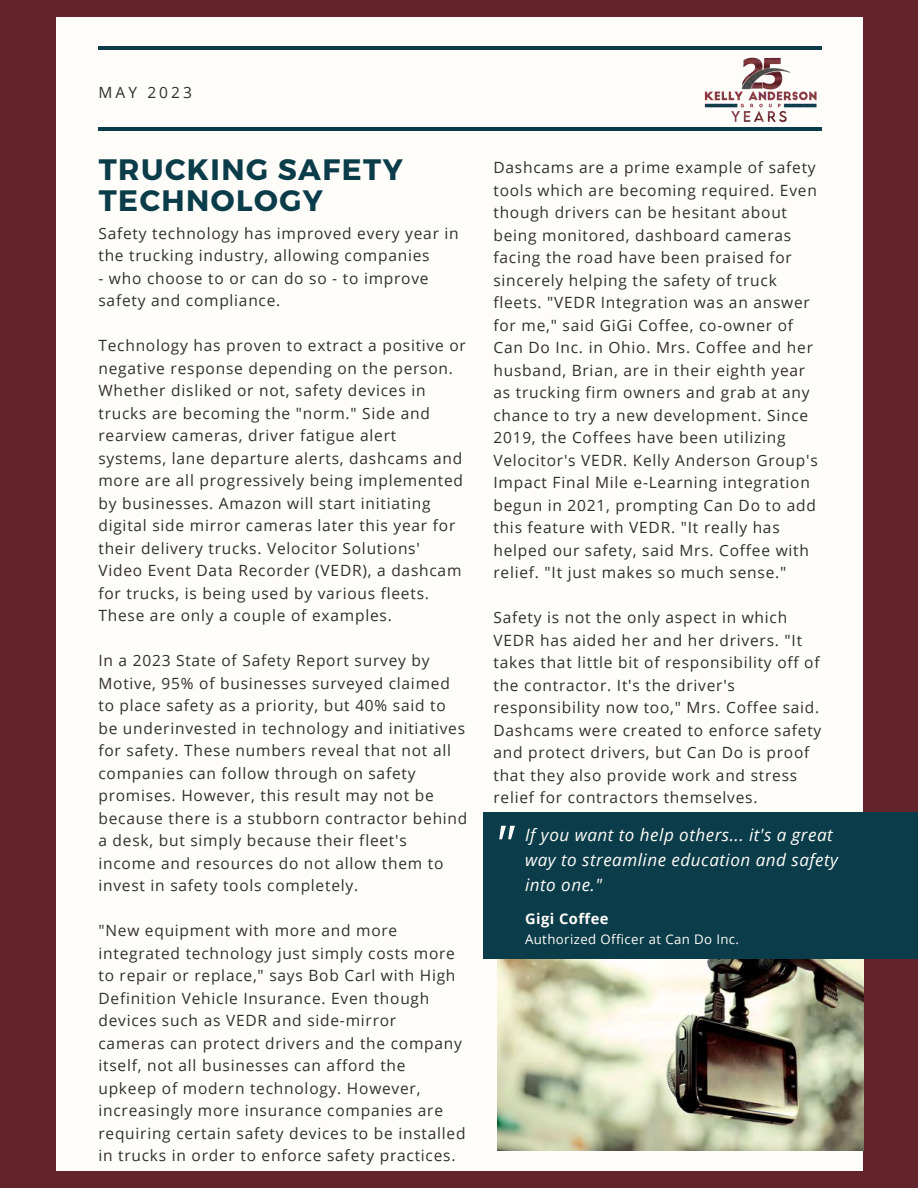
<style>
.page{position:relative;width:918px;height:1188px;background:#62242a}
.page>*{position:absolute;margin:0;border:0;box-sizing:border-box;transform-origin:0 0}
.t1{font:italic 52.8px "Open Sans";color:#fffdfa}
.t2{font:700 29.55px/31.5px "Montserrat";letter-spacing:.05em;color:#0b3c49}
.t3{font:italic 17.1px/24.8px "Open Sans";letter-spacing:.03em;color:#fffdfa}
.t4{font:15.45px/22.5px "Open Sans";letter-spacing:.05em;color:#303030}
.t5{font:700 14.7px "Open Sans";letter-spacing:.03em;color:#fffdfa}
.t6{font:13.2px "Open Sans";letter-spacing:.03em;color:#fffdfa}
</style>
<div class="page">
<div style="left:56px;top:17px;width:806px;height:1153px;background:#fffdfa"></div>
<img style="left:497px;top:959px;width:366px;height:192px">
<hr style="left:98px;top:46px;width:724px;height:4px;background:#0b3c49">
<hr style="left:98px;top:127px;width:724px;height:4px;background:#0b3c49">
<img style="left:704px;top:57px;width:113px;height:66px">
<div style="left:484px;top:812px;width:434px;height:147px;background:#0b3c49"></div>
<p class="t4" style="left:98px;top:80px;width:95px">MAY 2023</p>
<h2 class="t2" style="left:99px;top:152px;width:306px">TRUCKING SAFETY<br>TECHNOLOGY</h2>
<p class="t4" style="left:98px;top:221px;width:362px">Safety technology has improved every year in the trucking industry, allowing companies</p>
<p class="t4" style="left:98px;top:266px;width:332px">- who choose to or can do so - to improve safety and compliance.</p>
<p class="t4" style="left:98px;top:334px;width:369px">Technology has proven to extract a positive or negative response depending on the person.<br>Whether disliked or not, safety devices in trucks are becoming the "norm." Side and rearview cameras, driver fatigue alert systems, lane departure alerts, dashcams and more are all progressively being implemented by businesses. Amazon will start initiating digital side mirror cameras later this year for their delivery trucks. Velocitor Solutions' Video Event Data Recorder (VEDR), a dashcam for trucks, is being used by various fleets.<br>These are only a couple of examples.</p>
<p class="t4" style="left:98px;top:649px;width:370px">In a 2023 State of Safety Report survey by Motive, 95% of businesses surveyed claimed to place safety as a priority, but 40% said to be underinvested in technology and initiatives for safety. These numbers reveal that not all companies can follow through on safety promises. However, this result may not be because there is a stubborn contractor behind a desk, but simply because their fleet's income and resources do not allow them to invest in safety tools completely.</p>
<p class="t4" style="left:98px;top:919px;width:369px">"New equipment with more and more integrated technology just simply costs more to repair or replace," says Bob Carl with High Definition Vehicle Insurance. Even though devices such as VEDR and side-mirror cameras can protect drivers and the company itself, not all businesses can afford the upkeep of modern technology. However, increasingly more insurance companies are requiring certain safety devices to be installed in trucks in order to enforce safety practices.</p>
<p class="t4" style="left:493px;top:156px;width:326px">Dashcams are a prime example of safety tools which are becoming required. Even though drivers can be hesitant about being monitored, dashboard cameras facing the road have been praised for sincerely helping the safety of truck fleets. "VEDR Integration was an answer for me," said GiGi Coffee, co-owner of Can Do Inc. in Ohio. Mrs. Coffee and her husband, Brian, are in their eighth year as trucking firm owners and grab at any chance to try a new development. Since 2019, the Coffees have been utilizing Velocitor's VEDR. Kelly Anderson Group's Impact Final Mile e-Learning integration begun in 2021, prompting Can Do to add this feature with VEDR. "It really has helped our safety, said Mrs. Coffee with relief. "It just makes so much sense."</p>
<p class="t4" style="left:493px;top:606px;width:329px">Safety is not the only aspect in which VEDR has aided her and her drivers. "It takes that little bit of responsibility off of the contractor. It's the driver's responsibility now too," Mrs. Coffee said.<br>Dashcams were created to enforce safety and protect drivers, but Can Do is proof that they also provide work and stress relief for contractors themselves.</p>
<h1 class="t1" style="left:493px;top:807px;width:22px">"</h1>
<p class="t3" style="left:525px;top:822px;width:315px">If you want to help others... it's a great way to streamline education and safety into one."</p>
<p class="t5" style="left:525px;top:908px;width:85px">Gigi Coffee</p>
<p class="t6" style="left:525px;top:930px;width:216px">Authorized Officer at Can Do Inc.</p>
</div>
